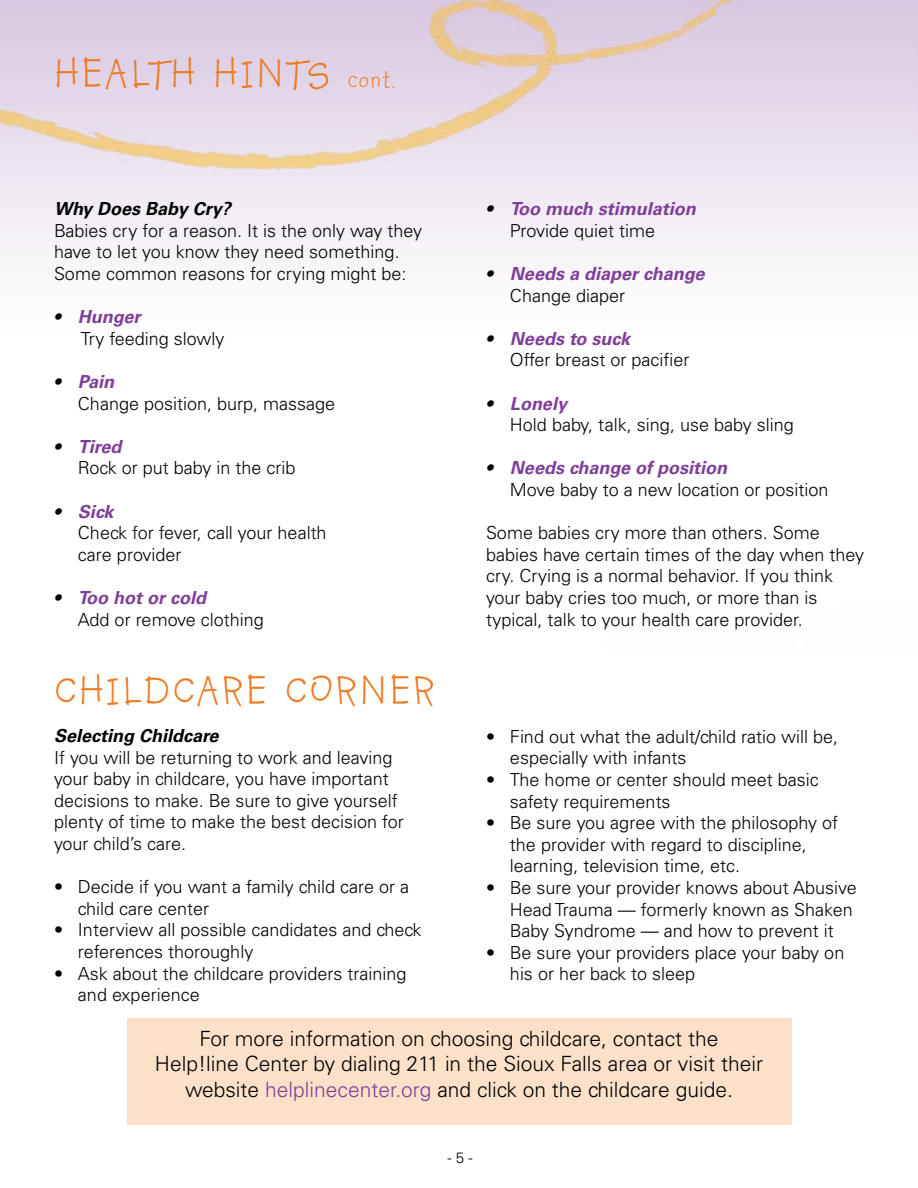
<style>
.page{position:relative;width:918px;height:1188px;background:#fff}
.page>*{position:absolute;margin:0;border:0;box-sizing:border-box;transform-origin:0 0}
.t1{font:45px "Kidprint";letter-spacing:.06em;color:#ed7b23}
.t2{font:300 21px/25.2px "Univers";color:#000;text-align:center}
.t3{font:300 18px/21.6px "Univers";color:#000}
.t4{font:italic 700 18px/21.6px "Univers";color:#7f3f98}
.t5{font:italic 700 18px "Univers";color:#000}
.t6{font:300 15px "Univers";color:#000}
.s1{font-size:27px}
.s2{font-weight:700;font-style:italic}
.s3{font-weight:700;font-style:italic;color:#7f3f98}
.s4{color:#000}
.s5{font-weight:300;font-style:normal;color:#000}
.s6{color:#7f3f98}
</style>
<div class="page">
<div style="left:128px;top:1019px;width:664px;height:106px;background:#fce0c8"></div>
<img style="left:0;top:0;width:918px;height:259px">
<h1 class="t1" style="left:54px;top:49px;width:344px">HEALTH HINTS <span class="s1">cont.</span></h1>
<p class="t5" style="left:54px;top:198px;width:178px">Why Does Baby Cry?</p>
<p class="t3" style="left:54px;top:220px;width:370px">Babies cry for a reason. It is the only way they have to let you know they need something.<br>Some common reasons for crying might be:</p>
<p class="t3" style="left:81px;top:306px;width:145px;text-indent:-27px"><span class="s2">•</span> <span class="s3">Hunger<br></span>Try feeding slowly</p>
<p class="t3" style="left:78px;top:371px;width:259px;text-indent:-24px"><span class="s2">•</span> <span class="s3">Pain<br></span>Change position, burp, massage</p>
<p class="t3" style="left:78px;top:436px;width:219px;text-indent:-24px"><span class="s2">•</span> <span class="s3">Tired<br></span>Rock or put baby in the crib</p>
<p class="t3" style="left:78px;top:500px;width:250px;text-indent:-24px"><span class="s2">•</span> <span class="s3">Sick<br></span>Check for fever, call your health care provider</p>
<p class="t3" style="left:78px;top:587px;width:188px;text-indent:-24px"><span class="s2">•</span> <span class="s3">Too hot or cold<br></span>Add or remove clothing</p>
<h1 class="t1" style="left:54px;top:666px;width:382px">CHILDCARE CORNER</h1>
<p class="t5" style="left:54px;top:725px;width:166px">Selecting Childcare</p>
<p class="t3" style="left:54px;top:746px;width:351px">If you will be returning to work and leaving your baby in childcare, you have important decisions to make. Be sure to give yourself plenty of time to make the best decision for your child’s care.</p>
<p class="t3" style="left:78px;top:876px;width:333px;text-indent:-24px">• Decide if you want a family child care or a child care center</p>
<p class="t3" style="left:78px;top:919px;width:345px;text-indent:-24px">• Interview all possible candidates and check references thoroughly</p>
<p class="t3" style="left:78px;top:962px;width:330px;text-indent:-24px">• Ask about the childcare providers training and experience</p>
<p class="t4" style="left:510px;top:198px;width:187px;text-indent:-24px"><span class="s4">•</span> Too much stimulation<br><span class="s5">Provide quiet time</span></p>
<p class="t4" style="left:510px;top:263px;width:196px;text-indent:-24px"><span class="s4">•</span> Needs a diaper change<br><span class="s5">Change diaper</span></p>
<p class="t3" style="left:510px;top:328px;width:181px;text-indent:-24px"><span class="s2">•</span> <span class="s3">Needs to suck<br></span>Offer breast or pacifier</p>
<p class="t3" style="left:510px;top:392px;width:285px;text-indent:-24px"><span class="s2">•</span> <span class="s3">Lonely<br></span>Hold baby, talk, sing, use baby sling</p>
<p class="t3" style="left:510px;top:457px;width:320px;text-indent:-24px"><span class="s2">•</span> <span class="s3">Needs change of position<br></span>Move baby to a new location or position</p>
<p class="t3" style="left:486px;top:522px;width:380px">Some babies cry more than others. Some babies have certain times of the day when they cry. Crying is a normal behavior. If you think your baby cries too much, or more than is typical, talk to your health care provider.</p>
<p class="t3" style="left:510px;top:726px;width:330px;text-indent:-24px">• Find out what the adult/child ratio will be, especially with infants</p>
<p class="t3" style="left:510px;top:769px;width:310px;text-indent:-24px">• The home or center should meet basic safety requirements</p>
<p class="t3" style="left:510px;top:812px;width:330px;text-indent:-24px">• Be sure you agree with the philosophy of the provider with regard to discipline, learning, television time, etc.</p>
<p class="t3" style="left:510px;top:877px;width:348px;text-indent:-24px">• Be sure your provider knows about Abusive<br>Head Trauma — formerly known as Shaken<br>Baby Syndrome — and how to prevent it</p>
<p class="t3" style="left:510px;top:942px;width:336px;text-indent:-24px">• Be sure your providers place your baby on his or her back to sleep</p>
<p class="t2" style="left:155px;top:1026px;width:610px">For more information on choosing childcare, contact the<br>Help!line Center by dialing 211 in the Sioux Falls area or visit their website <span class="s6">helplinecenter.org</span> and click on the childcare guide.</p>
<p class="t6" style="left:448px;top:1148px;width:27px">- 5 -</p>
</div>
